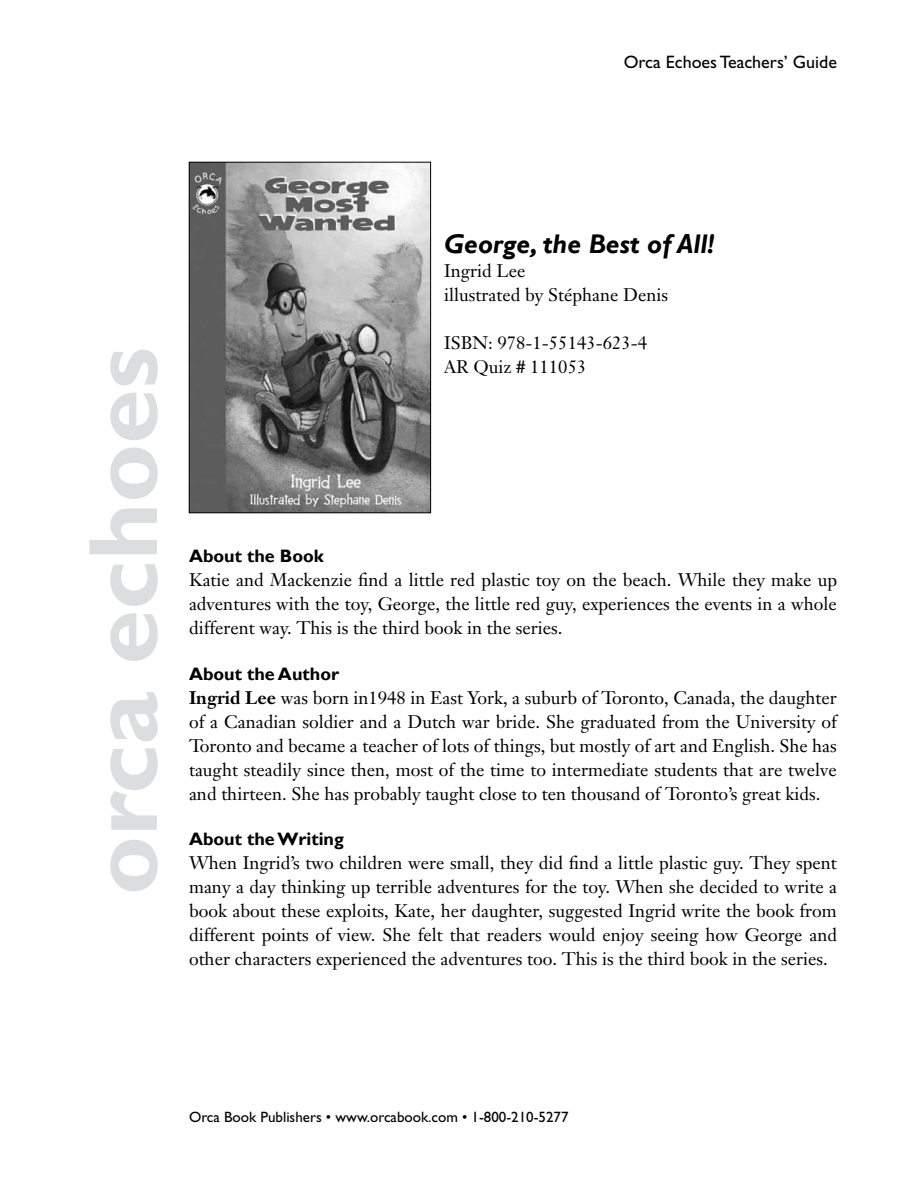
<style>
.page{position:relative;width:918px;height:1188px;background:#fff}
.page>*{position:absolute;margin:0;border:0;box-sizing:border-box;transform-origin:0 0}
.t1{font:700 99px "Gill Sans";color:#dcddde}
.t2{font:italic 700 27px "Gill Sans";color:#000}
.t3{font:18px/24px "Janson Text";color:#000;text-align:justify}
.t4{font:700 18px "Gill Sans";color:#000}
.t5{font:18px "Gill Sans";color:#000}
.t6{font:15px "Gill Sans";color:#000}
.s1{font-weight:700}
</style>
<div class="page">
<img style="left:191px;top:164px;width:238px;height:347px">
<div style="left:189px;top:162px;width:242px;height:351px;border:1px solid #000"></div>
<p class="t5" style="left:624px;top:51px;width:215px">Orca Echoes Teachers’ Guide</p>
<h1 class="t1" style="left:64px;top:895px;width:549px;rotate:-90deg">orca echoes</h1>
<h2 class="t2" style="left:444px;top:228px;width:272px">George, the Best of All!</h2>
<p class="t3" style="left:444px;top:258px;width:225px">Ingrid Lee<br>illustrated by Stéphane Denis</p>
<p class="t3" style="left:444px;top:330px;width:204px">ISBN: 978-1-55143-623-4<br>AR Quiz # 111053</p>
<p class="t4" style="left:189px;top:545px;width:136px">About the Book</p>
<p class="t3" style="left:189px;top:568px;width:650px">Katie and Mackenzie find a little red plastic toy on the beach. While they make up adventures with the toy, George, the little red guy, experiences the events in a whole different way. This is the third book in the series.</p>
<p class="t4" style="left:189px;top:663px;width:152px">About the Author</p>
<p class="t3" style="left:189px;top:685px;width:649px"><span class="s1">Ingrid Lee</span> was born in1948 in East York, a suburb of Toronto, Canada, the daughter of a Canadian soldier and a Dutch war bride. She graduated from the University of Toronto and became a teacher of lots of things, but mostly of art and English. She has taught steadily since then, most of the time to intermediate students that are twelve and thirteen. She has probably taught close to ten thousand of Toronto’s great kids.</p>
<p class="t4" style="left:189px;top:828px;width:156px">About the Writing</p>
<p class="t3" style="left:189px;top:851px;width:650px">When Ingrid’s two children were small, they did find a little plastic guy. They spent many a day thinking up terrible adventures for the toy. When she decided to write a book about these exploits, Kate, her daughter, suggested Ingrid write the book from different points of view. She felt that readers would enjoy seeing how George and other characters experienced the adventures too. This is the third book in the series.</p>
<p class="t6" style="left:189px;top:1108px;width:381px">Orca Book Publishers • www.orcabook.com • 1-800-210-5277</p>
</div>
